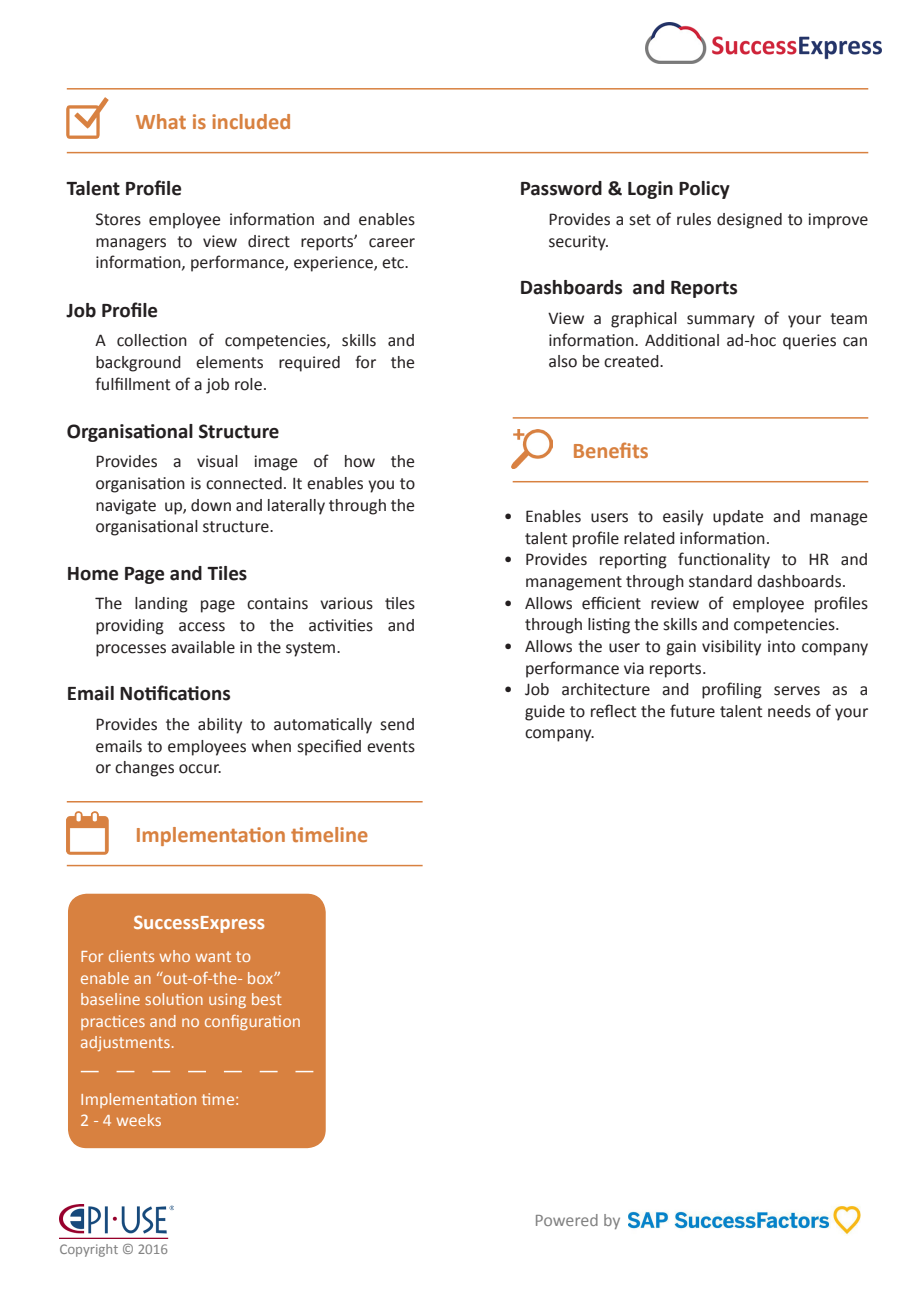
<style>
.page{position:relative;width:919px;height:1289px;background:#fff}
.page>*{position:absolute;margin:0;border:0;box-sizing:border-box;transform-origin:0 0}
.t1{font:700 22.5px "Calibri";color:#d88140}
.t2{font:700 21px "Calibri";color:#231f20}
.Text{font:700 21px "Calibri";color:#fff}
.t3{font:18px/21.6px "Calibri";color:#231f20;text-align:justify}
.Text-2{font:18px/21.6px "Calibri";color:#fff}
.t4{font:18px "Calibri";letter-spacing:-.005em;color:#828282}
.t5{font:15px "Calibri";color:#828282}
</style>
<div class="page">
<img style="left:511px;top:429px;width:41px;height:40px">
<img style="left:67px;top:98px;width:41px;height:41px">
<img style="left:67px;top:811px;width:41px;height:43px">
<hr style="left:67px;top:88px;width:801px;height:2px;background:#d88140">
<hr style="left:67px;top:152px;width:801px;height:1px;background:#d88140">
<hr style="left:512px;top:417px;width:356px;height:1px;background:#d88140">
<hr style="left:512px;top:481px;width:356px;height:1px;background:#d88140">
<hr style="left:67px;top:801px;width:355px;height:1px;background:#d88140">
<hr style="left:67px;top:864px;width:355px;height:2px;background:#d88140">
<div style="left:69px;top:894px;width:256px;height:253px;background:#d88140;border-radius:18px"></div>
<div style="left:68px;top:893px;width:258px;height:255px;border:2px solid #d88140;border-radius:18px"></div>
<svg style="left:81px;top:1070px;width:232px;height:2px"></svg>
<img style="left:645px;top:22px;width:236px;height:42px">
<img style="left:628px;top:1206px;width:232px;height:29px">
<img style="left:60px;top:1204px;width:114px;height:34px">
<p class="t1" style="left:135px;top:107px;width:157px">What is included</p>
<p class="t2" style="left:67px;top:175px;width:117px">Talent Profile</p>
<p class="t3" style="left:95px;top:208px;width:321px">Stores employee information and enables managers to view direct reports’ career information, performance, experience, etc.</p>
<p class="t2" style="left:67px;top:296px;width:93px">Job Profile</p>
<p class="t3" style="left:95px;top:329px;width:321px">A collection of competencies, skills and background elements required for the fulfillment of a job role.</p>
<p class="t2" style="left:67px;top:417px;width:214px">Organisational Structure</p>
<p class="t3" style="left:95px;top:451px;width:321px">Provides a visual image of how the organisation is connected. It enables you to navigate up, down and laterally through the organisational structure.</p>
<p class="t2" style="left:67px;top:559px;width:182px">Home Page and Tiles</p>
<p class="t3" style="left:95px;top:592px;width:321px">The landing page contains various tiles providing access to the activities and processes available in the system.</p>
<p class="t2" style="left:67px;top:680px;width:165px">Email Notifications</p>
<p class="t3" style="left:95px;top:713px;width:321px">Provides the ability to automatically send emails to employees when specified events or changes occur.</p>
<p class="t1" style="left:135px;top:819px;width:234px">Implementation timeline</p>
<p class="Text" style="left:133px;top:908px;width:133px">SuccessExpress</p>
<p class="Text-2" style="left:80px;top:945px;width:223px">For clients who want to enable an “out-of-the- box” baseline solution using best practices and no configuration adjustments.</p>
<p class="Text-2" style="left:80px;top:1087px;width:161px">Implementation time:</p>
<p class="Text-2" style="left:80px;top:1109px;width:83px">2 - 4 weeks</p>
<p class="t5" style="left:59px;top:1238px;width:110px">Copyright © 2016</p>
<p class="t2" style="left:520px;top:175px;width:211px">Password &amp; Login Policy</p>
<p class="t3" style="left:548px;top:208px;width:321px">Provides a set of rules designed to improve security.</p>
<p class="t2" style="left:520px;top:274px;width:219px">Dashboards and Reports</p>
<p class="t3" style="left:548px;top:307px;width:321px">View a graphical summary of your team information. Additional ad-hoc queries can also be created.</p>
<p class="t1" style="left:572px;top:436px;width:78px">Benefits</p>
<p class="t3" style="left:525px;top:505px;width:345px;text-indent:-21px">• Enables users to easily update and manage talent profile related information.</p>
<p class="t3" style="left:503px;top:548px;width:366px;text-align:center">• Provides reporting functionality to HR and management through standard dashboards.</p>
<p class="t3" style="left:503px;top:592px;width:366px;text-align:center">• Allows efficient review of employee profiles through listing the skills and competencies.</p>
<p class="t3" style="left:525px;top:635px;width:345px;text-indent:-21px">• Allows the user to gain visibility into company performance via reports.</p>
<p class="t3" style="left:525px;top:678px;width:345px;text-indent:-21px">• Job architecture and profiling serves as a guide to reflect the future talent needs of your company.</p>
<p class="t4" style="left:534px;top:1208px;width:88px">Powered by</p>
</div>
